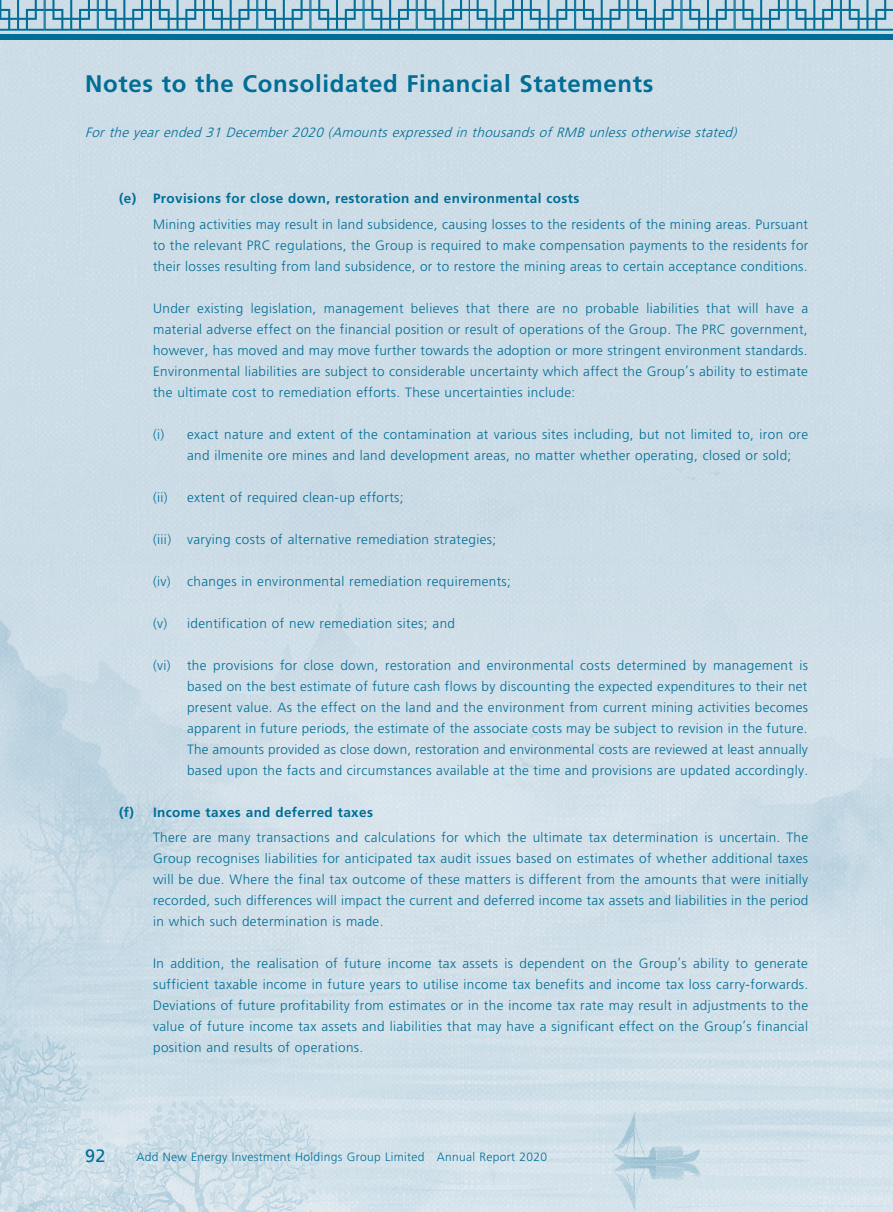
<style>
.page{position:relative;width:893px;height:1212px;background:#fff}
.page>*{position:absolute;margin:0;border:0;box-sizing:border-box;transform-origin:0 0}
.t1{font:700 24px "Frutiger LT Std";letter-spacing:.03em;color:#006e96}
.t2{font:18px "Frutiger LT Std";color:#006e96}
.t3{font:300 13.5px/21px "Frutiger LT Std";letter-spacing:.03em;color:#006e96;text-align:justify}
.t4{font:700 13.5px "Frutiger LT Std";letter-spacing:.03em;color:#006e96}
.t5{font:italic 300 13.5px "Frutiger LT Std";color:#006e96}
.t6{font:300 12px "Frutiger LT Std";letter-spacing:.03em;color:#006e96}
</style>
<div class="page">
<img style="left:0;top:31px;width:893px;height:1181px">
<div style="left:417px;top:34px;width:53px;height:6px;background:#006e96"></div>
<div style="left:364px;top:34px;width:53px;height:6px;background:#006e96"></div>
<div style="left:310px;top:34px;width:54px;height:6px;background:#006e96"></div>
<div style="left:257px;top:34px;width:53px;height:6px;background:#006e96"></div>
<div style="left:204px;top:34px;width:53px;height:6px;background:#006e96"></div>
<div style="left:151px;top:34px;width:53px;height:6px;background:#006e96"></div>
<div style="left:98px;top:34px;width:53px;height:6px;background:#006e96"></div>
<div style="left:45px;top:34px;width:53px;height:6px;background:#006e96"></div>
<div style="left:0;top:34px;width:45px;height:6px;background:#006e96"></div>
<div style="left:841px;top:34px;width:52px;height:6px;background:#006e96"></div>
<div style="left:788px;top:34px;width:53px;height:6px;background:#006e96"></div>
<div style="left:735px;top:34px;width:53px;height:6px;background:#006e96"></div>
<div style="left:681px;top:34px;width:54px;height:6px;background:#006e96"></div>
<div style="left:628px;top:34px;width:53px;height:6px;background:#006e96"></div>
<div style="left:575px;top:34px;width:53px;height:6px;background:#006e96"></div>
<div style="left:522px;top:34px;width:53px;height:6px;background:#006e96"></div>
<div style="left:469px;top:34px;width:53px;height:6px;background:#006e96"></div>
<svg style="left:0;top:0;width:893px;height:31px"></svg>
<h1 class="t1" style="left:85px;top:69px;width:570px">Notes to the Consolidated Financial Statements</h1>
<p class="t5" style="left:85px;top:125px;width:657px">Forthe yearended 31 December2020 (Amountsexpressed in thousandsofRMB unlessotherwise stated)</p>
<p class="t4" style="left:119px;top:191px;width:462px">(e) Provisions for close down, restoration and environmental costs</p>
<p class="t3" style="left:153px;top:214px;width:657px">Mining activities may result in land subsidence, causing losses to the residents of the mining areas. Pursuant to the relevant PRC regulations, the Group is required to make compensation payments to the residents for their losses resulting from land subsidence, or to restore the mining areas to certain acceptance conditions.</p>
<p class="t3" style="left:153px;top:298px;width:657px">Under existing legislation, management believes that there are no probable liabilities that will have a material adverse effect on the financial position or result of operations of the Group. The PRC government, however, has moved and may move further towards the adoption or more stringent environment standards.<br>Environmental liabilities are subject to considerable uncertainty which affect the Group’s ability to estimate the ultimate cost to remediation efforts. These uncertainties include:</p>
<p class="t3" style="left:187px;top:424px;width:623px;text-indent:-34px">(i) exact nature and extent of the contamination at various sites including, but not limited to, iron ore and ilmenite ore mines and land development areas, no matter whether operating, closed or sold;</p>
<p class="t3" style="left:153px;top:487px;width:16px">(ii)</p>
<p class="t3" style="left:187px;top:487px;width:218px">extent of required clean-up efforts;</p>
<p class="t3" style="left:153px;top:529px;width:345px">(iii) varying costs of alternative remediation strategies;</p>
<p class="t3" style="left:153px;top:571px;width:359px">(iv) changes in environmental remediation requirements;</p>
<p class="t3" style="left:153px;top:613px;width:303px">(v) identification of new remediation sites; and</p>
<p class="t3" style="left:187px;top:655px;width:622px;text-indent:-34px">(vi) the provisions for close down, restoration and environmental costs determined by management is based on the best estimate of future cash flows by discounting the expected expenditures to their net present value. As the effect on the land and the environment from current mining activities becomes apparent in future periods, the estimate of the associate costs may be subject to revision in the future.<br>The amounts provided as close down, restoration and environmental costs are reviewed at least annually based upon the facts and circumstances available at the time and provisions are updated accordingly.</p>
<p class="t4" style="left:119px;top:804px;width:255px">(f) Income taxes and deferred taxes</p>
<p class="t3" style="left:153px;top:827px;width:657px">There are many transactions and calculations for which the ultimate tax determination is uncertain. The Group recognises liabilities for anticipated tax audit issues based on estimates of whether additional taxes will be due. Where the final tax outcome of these matters is different from the amounts that were initially recorded, such differences will impact the current and deferred income tax assets and liabilities in the period in which such determination is made.</p>
<p class="t3" style="left:153px;top:953px;width:657px">In addition, the realisation of future income tax assets is dependent on the Group’s ability to generate sufficient taxable income in future years to utilise income tax benefits and income tax loss carry-forwards.<br>Deviations of future profitability from estimates or in the income tax rate may result in adjustments to the value of future income tax assets and liabilities that may have a significant effect on the Group’s financial position and results of operations.</p>
<h2 class="t2" style="left:85px;top:1145px;width:22px">92</h2>
<p class="t6" style="left:137px;top:1150px;width:412px">Add New Energy Investment Holdings Group Limited Annual Report 2020</p>
</div>
